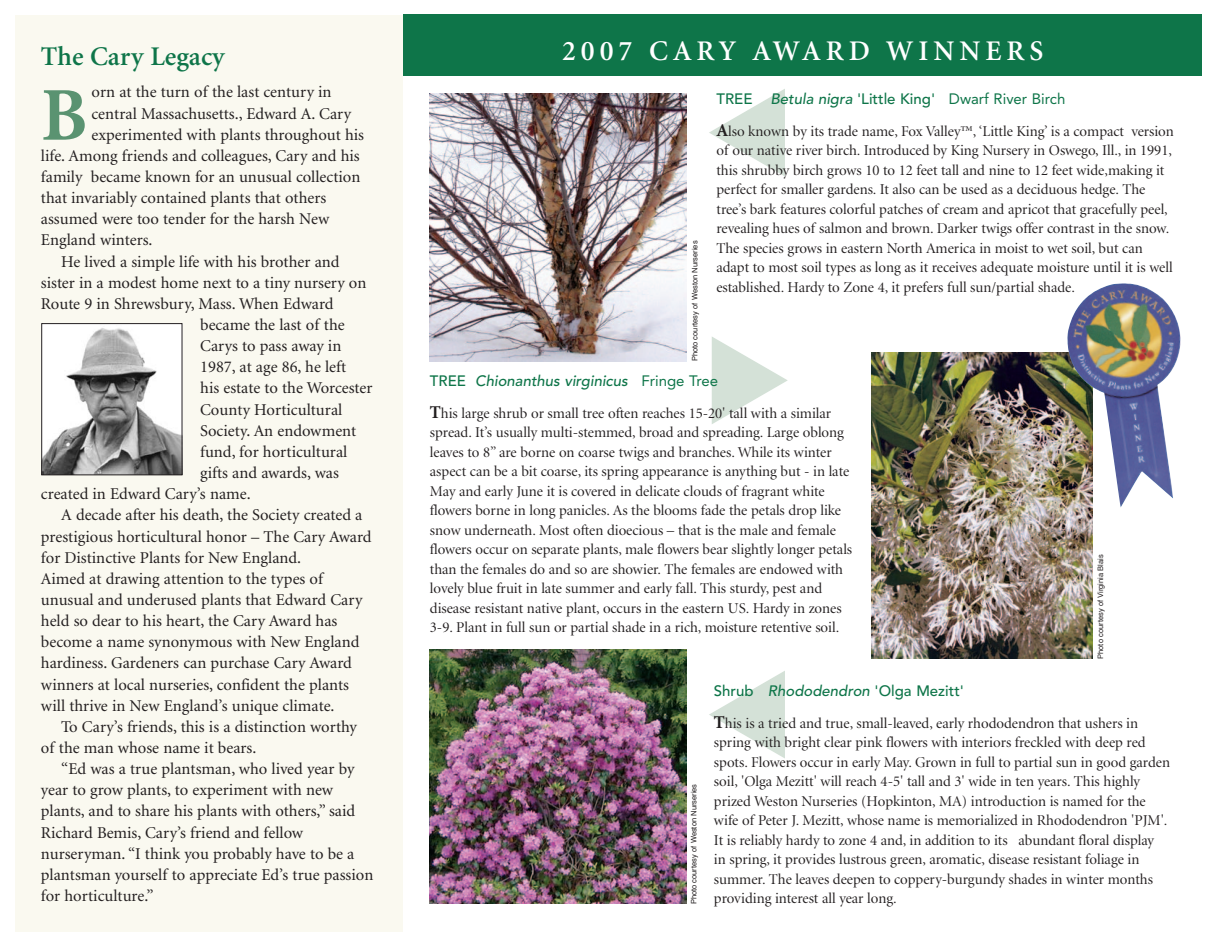
<style>
.page{position:relative;width:1215px;height:945px;background:#fff}
.page>*{position:absolute;margin:0;border:0;box-sizing:border-box;transform-origin:0 0}
.t1{font:700 76.05px "Minion";color:#5a9371}
.t2{font:600 28.5px "Minion";letter-spacing:.175em;color:#fff}
.t3{font:600 27px "Minion";color:#0e7549}
.t4{font:16.5px "Minion";color:#231f20}
.t5{font:15px/19.5px "Minion Display";color:#231f20}
.t6{font:500 15px "Avenir";color:#0e7549}
.t7{font:7.5px "Helvetica";color:#231f20}
.s1{font-weight:400}
.s2{font-family:"Minion";font-weight:700;font-size:18px}
</style>
<div class="page">
<img style="left:872px;top:353px;width:220px;height:305px">
<img style="left:1066px;top:283px;width:115px;height:225px">
<div style="left:15px;top:15px;width:388px;height:917px;background:#faf9f0"></div>
<img style="left:44px;top:325px;width:136px;height:148px">
<div style="left:42px;top:323px;width:140px;height:152px;border:1px solid #231f20"></div>
<div style="left:403px;top:14px;width:799px;height:62px;background:#0e7549"></div>
<img style="left:430px;top:649px;width:256px;height:255px">
<img style="left:430px;top:94px;width:257px;height:267px">
<h3 class="t3" style="left:41px;top:46px;width:186px">The Cary Legacy</h3>
<h1 class="t1" style="left:41px;top:86px;width:49px">B</h1>
<p class="t4" style="left:92px;top:86px;width:242px">orn at the turn of the last century in</p>
<p class="t4" style="left:92px;top:107px;width:261px">central Massachusetts., Edward A. Cary</p>
<p class="t4" style="left:92px;top:128px;width:274px">experimented with plants throughout his</p>
<p class="t4" style="left:41px;top:149px;width:320px">life. Among friends and colleagues, Cary and his</p>
<p class="t4" style="left:41px;top:170px;width:321px">family became known for an unusual collection</p>
<p class="t4" style="left:41px;top:191px;width:287px">that invariably contained plants that others</p>
<p class="t4" style="left:41px;top:213px;width:290px">assumed were too tender for the harsh New</p>
<p class="t4" style="left:41px;top:234px;width:113px">England winters.</p>
<p class="t4" style="left:61px;top:255px;width:280px">He lived a simple life with his brother and</p>
<p class="t4" style="left:41px;top:276px;width:327px">sister in a modest home next to a tiny nursery on</p>
<p class="t4" style="left:41px;top:297px;width:294px">Route 9 in Shrewsbury, Mass. When Edward</p>
<p class="t4" style="left:200px;top:318px;width:146px">became the last of the</p>
<p class="t4" style="left:200px;top:339px;width:143px">Carys to pass away in</p>
<p class="t4" style="left:200px;top:361px;width:147px">1987, at age 86, he left</p>
<p class="t4" style="left:200px;top:382px;width:174px">his estate to the Worcester</p>
<p class="t4" style="left:200px;top:403px;width:144px">County Horticultural</p>
<p class="t4" style="left:200px;top:424px;width:158px">Society. An endowment</p>
<p class="t4" style="left:200px;top:445px;width:149px">fund, for horticultural</p>
<p class="t4" style="left:200px;top:466px;width:140px">gifts and awards, was</p>
<p class="t4" style="left:41px;top:488px;width:211px">created in Edward Cary’s name.</p>
<p class="t4" style="left:61px;top:509px;width:303px">A decade after his death, the Society created a</p>
<p class="t4" style="left:41px;top:530px;width:332px">prestigious horticultural honor – The Cary Award</p>
<p class="t4" style="left:41px;top:551px;width:262px">for Distinctive Plants for New England.</p>
<p class="t4" style="left:41px;top:572px;width:284px">Aimed at drawing attention to the types of</p>
<p class="t4" style="left:41px;top:593px;width:323px">unusual and underused plants that Edward Cary</p>
<p class="t4" style="left:41px;top:614px;width:298px">held so dear to his heart, the Cary Award has</p>
<p class="t4" style="left:41px;top:636px;width:320px">become a name synonymous with New England</p>
<p class="t4" style="left:41px;top:657px;width:313px">hardiness. Gardeners can purchase Cary Award</p>
<p class="t4" style="left:41px;top:678px;width:310px">winners at local nurseries, confident the plants</p>
<p class="t4" style="left:41px;top:699px;width:295px">will thrive in New England’s unique climate.</p>
<p class="t4" style="left:61px;top:720px;width:297px">To Cary’s friends, this is a distinction worthy</p>
<p class="t4" style="left:41px;top:741px;width:217px">of the man whose name it bears.</p>
<p class="t4" style="left:61px;top:762px;width:295px">“Ed was a true plantsman, who lived year by</p>
<p class="t4" style="left:41px;top:784px;width:294px">year to grow plants, to experiment with new</p>
<p class="t4" style="left:41px;top:805px;width:316px">plants, and to share his plants with others,” said</p>
<p class="t4" style="left:41px;top:826px;width:264px">Richard Bemis, Cary’s friend and fellow</p>
<p class="t4" style="left:41px;top:847px;width:315px">nurseryman. “I think you probably have to be a</p>
<p class="t4" style="left:41px;top:868px;width:334px">plantsman yourself to appreciate Ed’s true passion</p>
<p class="t4" style="left:41px;top:889px;width:114px">for horticulture.”</p>
<h2 class="t2" style="left:562px;top:40px;width:483px">2007 CARY AWARD WINNERS</h2>
<p class="t7" style="left:692px;top:361px;width:122px;rotate:-90deg">Photo courtesy of Weston Nurseries</p>
<p class="t6" style="left:716px;top:93px;width:350px">TREE Betula nigra 'Little King' <span class="s1">Dwarf River Birch</span></p>
<p class="t5" style="left:716px;top:123px;width:459px"><span class="s2">A</span>lso known by its trade name, Fox Valley™, ‘Little King’ is a compact version of our native river birch. Introduced by King Nursery in Oswego, Ill., in 1991, this shrubby birch grows 10 to 12 feet tall and nine to 12 feet wide,making it perfect for smaller gardens. It also can be used as a deciduous hedge. The tree’s bark features colorful patches of cream and apricot that gracefully peel, revealing hues of salmon and brown. Darker twigs offer contrast in the snow.<br>The species grows in eastern North America in moist to wet soil, but can adapt to most soil types as long as it receives adequate moisture until it is well established. Hardy to Zone 4, it prefers full sun/partial shade.</p>
<p class="t6" style="left:430px;top:375px;width:290px">TREE Chionanthus virginicus <span class="s1">Fringe Tree</span></p>
<p class="t5" style="left:430px;top:404px;width:424px"><span class="s2">T</span>his large shrub or small tree often reaches 15-20' tall with a similar spread. It’s usually multi-stemmed, broad and spreading. Large oblong leaves to 8” are borne on coarse twigs and branches. While its winter aspect can be a bit coarse, its spring appearance is anything but - in late May and early June it is covered in delicate clouds of fragrant white flowers borne in long panicles. As the blooms fade the petals drop like snow underneath. Most often dioecious – that is the male and female flowers occur on separate plants, male flowers bear slightly longer petals than the females do and so are showier. The females are endowed with lovely blue fruit in late summer and early fall. This sturdy, pest and disease resistant native plant, occurs in the eastern US. Hardy in zones 3-9. Plant in full sun or partial shade in a rich, moisture retentive soil.</p>
<p class="t7" style="left:1097px;top:659px;width:106px;rotate:-90deg">Photo courtesy of Virginia Blais</p>
<p class="t7" style="left:691px;top:904px;width:122px;rotate:-90deg">Photo courtesy of Weston Nurseries</p>
<p class="t6" style="left:714px;top:685px;width:252px">Shrub Rhododendron 'Olga Mezitt'</p>
<p class="t5" style="left:714px;top:715px;width:458px"><span class="s2">T</span>his is a tried and true, small-leaved, early rhododendron that ushers in spring with bright clear pink flowers with interiors freckled with deep red spots. Flowers occur in early May. Grown in full to partial sun in good garden soil, 'Olga Mezitt' will reach 4-5' tall and 3' wide in ten years. This highly prized Weston Nurseries (Hopkinton, MA) introduction is named for the wife of Peter J. Mezitt, whose name is memorialized in Rhododendron 'PJM'.<br>It is reliably hardy to zone 4 and, in addition to its abundant floral display<br>in spring, it provides lustrous green, aromatic, disease resistant foliage in summer. The leaves deepen to coppery-burgundy shades in winter months providing interest all year long.</p>
</div>
